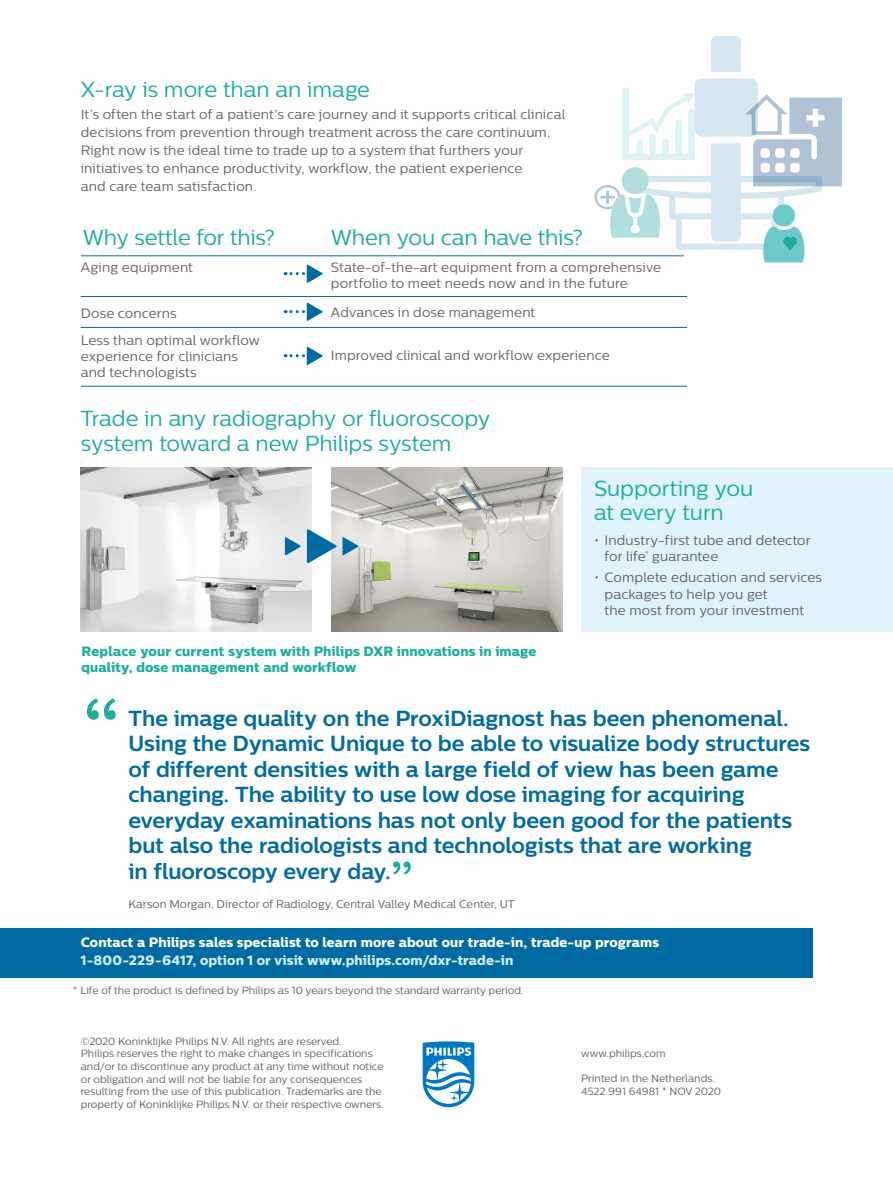
<style>
.page{position:relative;width:893px;height:1188px;background:#fff}
.page>*{position:absolute;margin:0;border:0;box-sizing:border-box;transform-origin:0 0}
._05_Main_Heading_Sma{font:500 93px "Centrale Sans";color:#1cad9c}
._05_Main_Heading_Sma-2{font:500 57px "Centrale Sans";color:#1cad9c}
._02_Body_Text_8_11{font:700 21.75px/25.5px "Centrale Sans";letter-spacing:-.005em;color:#006ba3}
.Word_doc_replication{font:21.75px/25.5px "Centrale Sans";letter-spacing:-.005em;color:#1cad9c}
._0_Cover_Head_40_pt{font:21.75px "Centrale Sans";letter-spacing:-.01em;color:#1cad9c}
._01_Body_Copy_9_11{font:21.75px "Centrale Sans";letter-spacing:-.005em;color:#1cad9c}
._00_Main_Head_24_28{font:13.5px/16.2px "Centrale Sans";letter-spacing:.01em;color:#636366}
._01_Body_Copy_9_11-2{font:13.5px/18px "Centrale Sans";letter-spacing:.01em;color:#636366}
._01_Body_Copy{font:13.5px/18px "Centrale Sans X Bold";letter-spacing:.005em;color:#fff}
._00_Main_Head_24_28-2{font:13.5px/15.6px "Centrale Sans X Bold";letter-spacing:.01em;color:#1cad9c}
._02_Body_Text_8_11-2{font:11.25px "Centrale Sans";letter-spacing:.005em;color:#636366}
._06_Disclaimer_and_f{font:10.5px/12.6px "Centrale Sans";color:#636366}
._06_Back_cover_discl{font:10.5px "Centrale Sans";color:#636366}
.s1{color:#cfedf7}
</style>
<div class="page">
<svg style="left:423px;top:1041px;width:51px;height:66px"></svg>
<img style="left:81px;top:468px;width:231px;height:164px">
<img style="left:332px;top:468px;width:230px;height:164px">
<svg style="left:307px;top:529px;width:52px;height:34px"></svg>
<svg style="left:285px;top:537px;width:16px;height:19px"></svg>
<hr style="left:81px;top:296px;width:606px;height:1px;background:#006ba3">
<hr style="left:81px;top:327px;width:606px;height:1px;background:#006ba3">
<hr style="left:81px;top:255px;width:603px;height:1px;background:#006ba3">
<div style="left:0;top:928px;width:812px;height:50px;background:#006ba3"></div>
<svg style="left:711px;top:36px;width:30px;height:36px"></svg>
<svg style="left:594px;top:79px;width:248px;height:183px"></svg>
<hr style="left:81px;top:386px;width:606px;height:1px;background:#006ba3">
<div style="left:581px;top:468px;width:312px;height:164px;background:#dff3f9"></div>
<svg style="left:285px;top:264px;width:38px;height:19px"></svg>
<svg style="left:285px;top:302px;width:38px;height:19px"></svg>
<svg style="left:285px;top:347px;width:38px;height:18px"></svg>
<p class="_01_Body_Copy_9_11" style="left:81px;top:77px;width:291px">X-ray is more than an image</p>
<p class="_01_Body_Copy_9_11-2" style="left:81px;top:105px;width:486px">It’s often the start of a patient’s care journey and it supports critical clinical decisions from prevention through treatment across the care continuum.<br>Right now is the ideal time to trade up to a system that furthers your initiatives to enhance productivity, workflow, the patient experience<br>and care team satisfaction.</p>
<p class="_0_Cover_Head_40_pt" style="left:83px;top:225px;width:194px">Why settle for this?</p>
<p class="_0_Cover_Head_40_pt" style="left:331px;top:225px;width:253px">When you can have this?</p>
<p class="_00_Main_Head_24_28" style="left:81px;top:259px;width:114px">Aging equipment</p>
<p class="_00_Main_Head_24_28" style="left:81px;top:305px;width:97px">Dose concerns</p>
<p class="_00_Main_Head_24_28" style="left:81px;top:332px;width:181px">Less than optimal workflow experience for clinicians and technologists</p>
<p class="_00_Main_Head_24_28" style="left:331px;top:259px;width:332px">State-of-the-art equipment from a comprehensive portfolio to meet needs now and in the future</p>
<p class="_00_Main_Head_24_28" style="left:331px;top:304px;width:206px">Advances in dose management</p>
<p class="_00_Main_Head_24_28" style="left:331px;top:347px;width:280px">Improved clinical and workflow experience</p>
<p class="Word_doc_replication" style="left:81px;top:405px;width:411px">Trade in any radiography or fluoroscopy system toward a new Philips system</p>
<p class="_00_Main_Head_24_28-2" style="left:81px;top:643px;width:456px">Replace your current system with Philips DXR innovations in image quality, dose management and workflow</p>
<p class="Word_doc_replication" style="left:594px;top:476px;width:161px;line-height:24px">Supporting you at every turn</p>
<p class="_00_Main_Head_24_28" style="left:605px;top:532px;width:208px;text-indent:-11px">• Industry-first tube and detector for life<sup>*</sup> guarantee</p>
<p class="_00_Main_Head_24_28" style="left:605px;top:569px;width:219px;text-indent:-11px">• Complete education and services packages to help you get<br>the most from your investment</p>
<p class="_05_Main_Heading_Sma" style="left:81px;top:675px;width:43px">“</p>
<p class="_02_Body_Text_8_11" style="left:129px;top:705px;width:683px">The image quality on the ProxiDiagnost has been phenomenal.<br>Using the Dynamic Unique to be able to visualize body structures of different densities with a large field of view has been game changing. The ability to use low dose imaging for acquiring everyday examinations has not only been good for the patients but also the radiologists and technologists that are working<br>in fluoroscopy every day.</p>
<p class="_02_Body_Text_8_11-2" style="left:129px;top:897px;width:388px">Karson Morgan, Director of Radiology, Central Valley Medical Center, UT</p>
<p class="_05_Main_Heading_Sma-2" style="left:389px;top:847px;width:27px">”</p>
<p class="_01_Body_Copy" style="left:81px;top:933px;width:580px">Contact a Philips sales specialist to learn more about our trade-in, trade-up programs<br><span class="s1">1-800-229-6417, option 1 or visit www.philips.com/dxr-trade-in</span></p>
<p class="_06_Back_cover_discl" style="left:73px;top:984px;width:452px">* Life of the product is defined by Philips as 10 years beyond the standard warranty period.</p>
<p class="_06_Disclaimer_and_f" style="left:81px;top:1035px;width:262px">©2020 Koninklijke Philips N.V. All rights are reserved.</p>
<p class="_06_Disclaimer_and_f" style="left:81px;top:1047px;width:304px">Philips reserves the right to make changes in specifications and/or to discontinue any product at any time without notice or obligation and will not be liable for any consequences resulting from the use of this publication. Trademarks are the property of Koninklijke Philips N.V. or their respective owners.</p>
<p class="_06_Disclaimer_and_f" style="left:581px;top:1047px;width:86px">www.philips.com</p>
<p class="_06_Disclaimer_and_f" style="left:581px;top:1072px;width:135px">Printed in the Netherlands.</p>
<p class="_06_Disclaimer_and_f" style="left:581px;top:1085px;width:141px">4522 991 64981 * NOV 2020</p>
</div>
